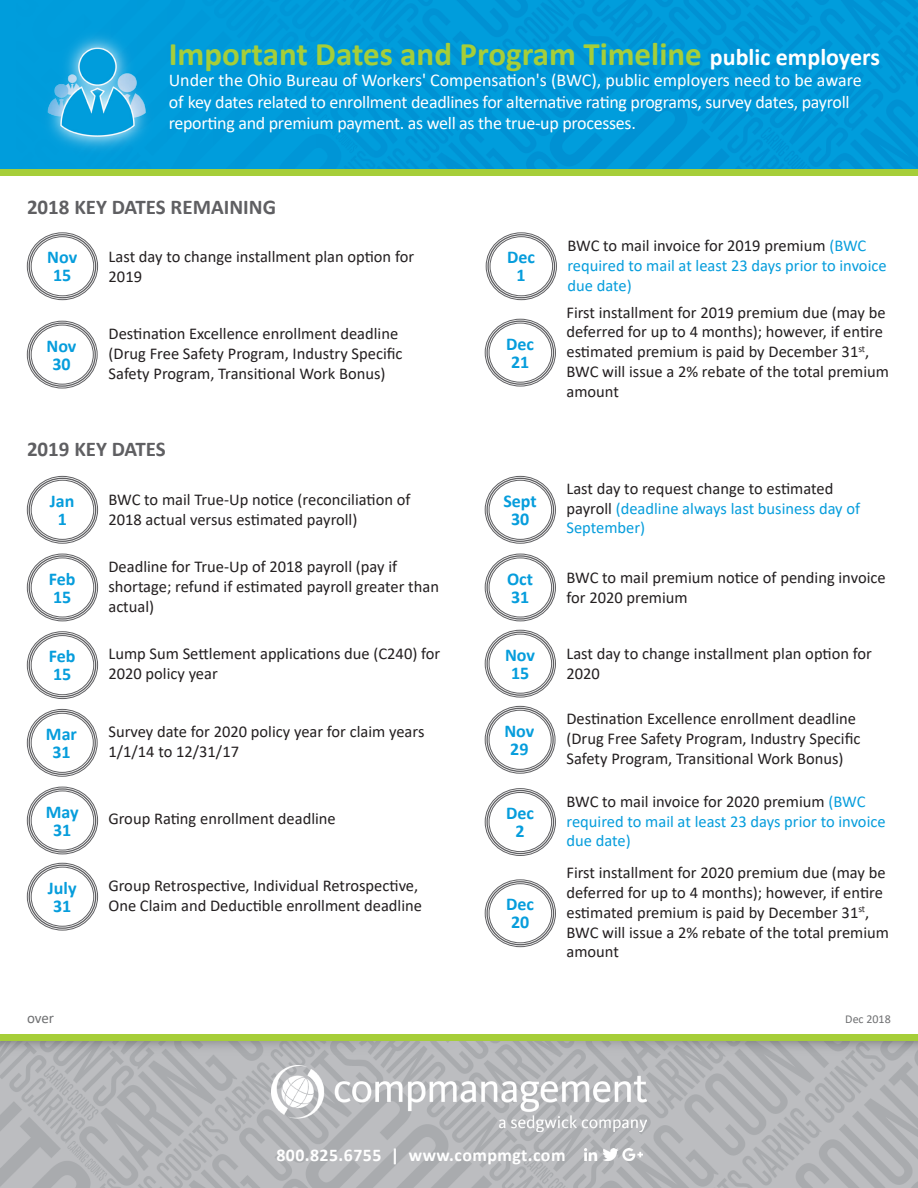
<style>
.page{position:relative;width:918px;height:1188px;background:#fff}
.page>*{position:absolute;margin:0;border:0;box-sizing:border-box;transform-origin:0 0}
.t1{font:700 33px "Calibri";color:#a6ce39}
.t2{font:700 21px "Calibri";color:#5f5f62}
.t3{font:18px/21.3px "Calibri";letter-spacing:-.015em;color:#fff}
.t4{font:700 18px/18px "Calibri";color:#069ddc;text-align:center}
.t5{font:700 17.85px "Calibri";letter-spacing:.025em;color:#fff}
.t6{font:16.5px/19.8px "Calibri";color:#231f20}
.t7{font:16.5px/19.8px "Calibri";color:#069ddc}
.t8{font:15px "Calibri";color:#6f7072}
.t9{font:12px "Calibri";color:#6f7072}
.s1{font-size:24px;color:#fff}
.s2{color:#231f20}
</style>
<div class="page">
<img style="left:0;top:1066px;width:918px;height:122px">
<img style="left:0;top:1041px;width:918px;height:25px">
<div style="left:0;top:1035px;width:918px;height:6px;background:#a6ce39"></div>
<img style="left:584px;top:1148px;width:58px;height:13px">
<img style="left:272px;top:1065px;width:374px;height:66px">
<img style="left:0;top:0;width:918px;height:169px">
<img style="left:37px;top:27px;width:120px;height:132px">
<div style="left:0;top:169px;width:918px;height:7px;background:#a6ce39"></div>
<div style="left:27px;top:233px;width:71px;height:67px;border:1px solid #5f5f62;border-radius:50%"></div>
<div style="left:29px;top:234px;width:67px;height:64px;border:1px solid #5f5f62;border-radius:50%"></div>
<div style="left:31px;top:236px;width:63px;height:60px;border:1px solid #5f5f62;border-radius:50%"></div>
<div style="left:486px;top:233px;width:71px;height:67px;border:1px solid #5f5f62;border-radius:50%"></div>
<div style="left:487px;top:234px;width:68px;height:64px;border:1px solid #5f5f62;border-radius:50%"></div>
<div style="left:490px;top:236px;width:63px;height:60px;border:1px solid #5f5f62;border-radius:50%"></div>
<div style="left:486px;top:320px;width:68px;height:65px;border:1px solid #5f5f62;border-radius:50%"></div>
<div style="left:489px;top:323px;width:63px;height:60px;border:1px solid #5f5f62;border-radius:50%"></div>
<div style="left:29px;top:322px;width:67px;height:65px;border:1px solid #5f5f62;border-radius:50%"></div>
<div style="left:31px;top:325px;width:63px;height:60px;border:1px solid #5f5f62;border-radius:50%"></div>
<div style="left:27px;top:787px;width:71px;height:67px;border:1px solid #5f5f62;border-radius:50%"></div>
<div style="left:29px;top:788px;width:67px;height:65px;border:1px solid #5f5f62;border-radius:50%"></div>
<div style="left:31px;top:791px;width:63px;height:59px;border:1px solid #5f5f62;border-radius:50%"></div>
<div style="left:27px;top:863px;width:71px;height:67px;border:1px solid #5f5f62;border-radius:50%"></div>
<div style="left:29px;top:865px;width:67px;height:64px;border:1px solid #5f5f62;border-radius:50%"></div>
<div style="left:31px;top:867px;width:63px;height:60px;border:1px solid #5f5f62;border-radius:50%"></div>
<div style="left:27px;top:476px;width:71px;height:68px;border:1px solid #5f5f62;border-radius:50%"></div>
<div style="left:29px;top:478px;width:67px;height:64px;border:1px solid #5f5f62;border-radius:50%"></div>
<div style="left:31px;top:480px;width:63px;height:60px;border:1px solid #5f5f62;border-radius:50%"></div>
<div style="left:27px;top:554px;width:71px;height:67px;border:1px solid #5f5f62;border-radius:50%"></div>
<div style="left:29px;top:555px;width:67px;height:65px;border:1px solid #5f5f62;border-radius:50%"></div>
<div style="left:31px;top:558px;width:63px;height:59px;border:1px solid #5f5f62;border-radius:50%"></div>
<div style="left:27px;top:631px;width:71px;height:68px;border:1px solid #5f5f62;border-radius:50%"></div>
<div style="left:29px;top:633px;width:67px;height:64px;border:1px solid #5f5f62;border-radius:50%"></div>
<div style="left:31px;top:635px;width:63px;height:60px;border:1px solid #5f5f62;border-radius:50%"></div>
<div style="left:27px;top:709px;width:70px;height:68px;border:1px solid #5f5f62;border-radius:50%"></div>
<div style="left:29px;top:711px;width:67px;height:64px;border:1px solid #5f5f62;border-radius:50%"></div>
<div style="left:31px;top:713px;width:63px;height:60px;border:1px solid #5f5f62;border-radius:50%"></div>
<div style="left:485px;top:788px;width:71px;height:68px;border:1px solid #5f5f62;border-radius:50%"></div>
<div style="left:486px;top:790px;width:68px;height:64px;border:1px solid #5f5f62;border-radius:50%"></div>
<div style="left:489px;top:792px;width:63px;height:60px;border:1px solid #5f5f62;border-radius:50%"></div>
<div style="left:485px;top:880px;width:71px;height:67px;border:1px solid #5f5f62;border-radius:50%"></div>
<div style="left:486px;top:881px;width:68px;height:64px;border:1px solid #5f5f62;border-radius:50%"></div>
<div style="left:489px;top:883px;width:63px;height:60px;border:1px solid #5f5f62;border-radius:50%"></div>
<div style="left:485px;top:476px;width:71px;height:68px;border:1px solid #5f5f62;border-radius:50%"></div>
<div style="left:486px;top:478px;width:68px;height:64px;border:1px solid #5f5f62;border-radius:50%"></div>
<div style="left:489px;top:480px;width:63px;height:60px;border:1px solid #5f5f62;border-radius:50%"></div>
<div style="left:486px;top:555px;width:68px;height:65px;border:1px solid #5f5f62;border-radius:50%"></div>
<div style="left:489px;top:558px;width:63px;height:59px;border:1px solid #5f5f62;border-radius:50%"></div>
<div style="left:485px;top:630px;width:71px;height:67px;border:1px solid #5f5f62;border-radius:50%"></div>
<div style="left:486px;top:632px;width:68px;height:64px;border:1px solid #5f5f62;border-radius:50%"></div>
<div style="left:489px;top:634px;width:63px;height:60px;border:1px solid #5f5f62;border-radius:50%"></div>
<div style="left:485px;top:706px;width:70px;height:68px;border:1px solid #5f5f62;border-radius:50%"></div>
<div style="left:486px;top:708px;width:68px;height:64px;border:1px solid #5f5f62;border-radius:50%"></div>
<div style="left:489px;top:710px;width:63px;height:60px;border:1px solid #5f5f62;border-radius:50%"></div>
<p class="t1" style="left:169px;top:31px;width:713px">Important Dates and Program Timeline <span class="s1">public employers</span></p>
<p class="t3" style="left:169px;top:69px;width:694px">Under the Ohio Bureau of Workers' Compensation's (BWC), public employers need to be aware of key dates related to enrollment deadlines for alternative rating programs, survey dates, payroll reporting and premium payment. as well as the true-up processes.</p>
<p class="t2" style="left:27px;top:193px;width:251px">2018 KEY DATES REMAINING</p>
<p class="t4" style="left:47px;top:248px;width:32px">Nov<br>15</p>
<p class="t6" style="left:109px;top:246px;width:307px">Last day to change installment plan option for<br>2019</p>
<p class="t4" style="left:507px;top:248px;width:29px">Dec<br>1</p>
<p class="t4" style="left:47px;top:337px;width:32px">Nov<br>30</p>
<p class="t6" style="left:109px;top:323px;width:295px">Destination Excellence enrollment deadline (Drug Free Safety Program, Industry Specific<br>Safety Program, Transitional Work Bonus)</p>
<p class="t2" style="left:27px;top:435px;width:140px">2019 KEY DATES</p>
<p class="t4" style="left:50px;top:492px;width:26px">Jan<br>1</p>
<p class="t6" style="left:108px;top:489px;width:304px">BWC to mail True-Up notice (reconciliation of<br>2018 actual versus estimated payroll)</p>
<p class="t4" style="left:506px;top:335px;width:29px;text-align:left">Dec<br>21</p>
<p class="t4" style="left:503px;top:492px;width:35px">Sept<br>30</p>
<p class="t7" style="left:567px;top:235px;width:321px"><span class="s2">BWC to mail invoice for 2019 premium</span> (BWC required to mail at least 23 days prior to invoice due date)</p>
<p class="t6" style="left:566px;top:302px;width:324px">First installment for 2019 premium due (may be deferred for up to 4 months); however, if entire estimated premium is paid by December 31<sup>st</sup>, BWC will issue a 2% rebate of the total premium amount</p>
<p class="t7" style="left:566px;top:478px;width:295px"><span class="s2">Last day to request change to estimated payroll</span> (deadline always last business day of<br>September)</p>
<p class="t4" style="left:49px;top:569px;width:28px;text-align:left">Feb<br>15</p>
<p class="t4" style="left:49px;top:647px;width:28px;text-align:left">Feb<br>15</p>
<p class="t4" style="left:46px;top:725px;width:33px">Mar<br>31</p>
<p class="t6" style="left:108px;top:556px;width:332px">Deadline for True-Up of 2018 payroll (pay if shortage; refund if estimated payroll greater than actual)</p>
<p class="t6" style="left:108px;top:644px;width:333px">Lump Sum Settlement applications due (C240) for<br>2020 policy year</p>
<p class="t6" style="left:108px;top:721px;width:318px">Survey date for 2020 policy year for claim years<br>1/1/14 to 12/31/17</p>
<p class="t4" style="left:46px;top:803px;width:34px">May</p>
<p class="t6" style="left:108px;top:808px;width:229px">Group Rating enrollment deadline</p>
<p class="t4" style="left:53px;top:821px;width:20px">31</p>
<p class="t4" style="left:48px;top:879px;width:30px;text-align:left">July<br>31</p>
<p class="t6" style="left:108px;top:875px;width:315px">Group Retrospective, Individual Retrospective,<br>One Claim and Deductible enrollment deadline</p>
<p class="t4" style="left:507px;top:569px;width:27px;text-align:left">Oct<br>31</p>
<p class="t6" style="left:566px;top:568px;width:321px">BWC to mail premium notice of pending invoice for 2020 premium</p>
<p class="t4" style="left:505px;top:646px;width:32px">Nov<br>15</p>
<p class="t6" style="left:566px;top:643px;width:307px">Last day to change installment plan option for<br>2020</p>
<p class="t4" style="left:504px;top:722px;width:32px">Nov<br>29</p>
<p class="t4" style="left:506px;top:804px;width:29px">Dec<br>2</p>
<p class="t4" style="left:506px;top:895px;width:29px;text-align:left">Dec<br>20</p>
<p class="t6" style="left:566px;top:709px;width:295px">Destination Excellence enrollment deadline (Drug Free Safety Program, Industry Specific<br>Safety Program, Transitional Work Bonus)</p>
<p class="t7" style="left:566px;top:791px;width:321px"><span class="s2">BWC to mail invoice for 2020 premium</span> (BWC required to mail at least 23 days prior to invoice due date)</p>
<p class="t6" style="left:566px;top:862px;width:324px">First installment for 2020 premium due (may be deferred for up to 4 months); however, if entire estimated premium is paid by December 31<sup>st</sup>, BWC will issue a 2% rebate of the total premium amount</p>
<p class="t8" style="left:27px;top:1007px;width:29px">over</p>
<p class="t9" style="left:845px;top:1011px;width:47px">Dec 2018</p>
<p class="t5" style="left:276px;top:1142px;width:291px">800.825.6755 | www.compmgt.com</p>
</div>
